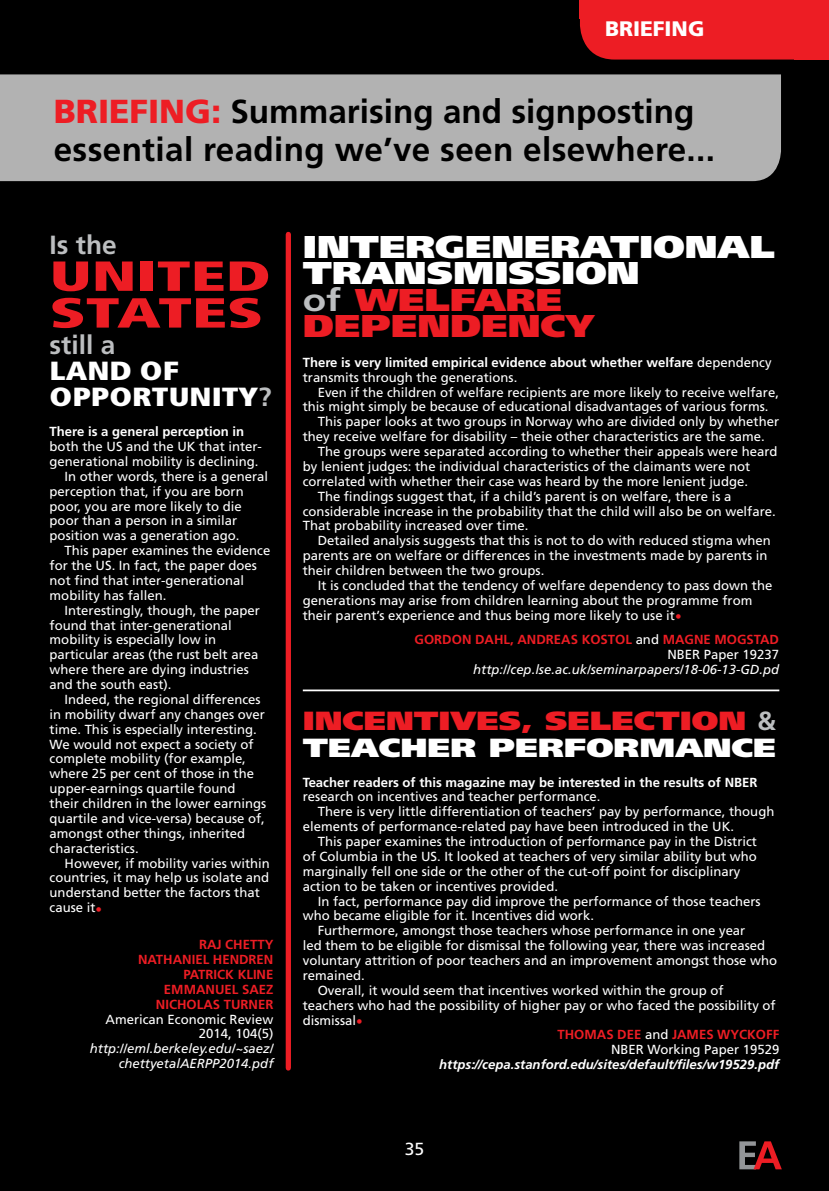
<style>
.page{position:relative;width:829px;height:1191px;background:#fff}
.page>*{position:absolute;margin:0;border:0;box-sizing:border-box;transform-origin:0 0}
.t1{font:900 condensed 42px/36.8px "Frutiger";color:#ed1d24;scale:1.55 1}
.t2{font:700 33.25px/38.5px "Frutiger";letter-spacing:.01em;color:#000}
.t3{font:900 31.5px/26.2px "Frutiger";color:#fff;scale:1.22 1}
.t4{font:900 26.25px/26.2px "Frutiger";color:#ed1d24;scale:1.24 1}
.t5{font:900 condensed 26.25px/26.2px "Frutiger";color:#fff;scale:1.23 1}
.t6{font:700 26.25px "Frutiger";color:#bcbec0}
.t7{font:900 21px "Frutiger";color:#fff}
.t8{font:17.5px "Frutiger";color:#fff}
.t9{font:13.12px/14.9px "Frutiger";color:#fff;text-align:right}
.t10{font:700 13.12px/14.9px "Frutiger";color:#fff}
.t11{font:700 13.12px/14.9px "Frutiger";color:#ed1d24;text-align:right}
.t12{font:italic 13.12px/14.9px "Frutiger";color:#fff;text-align:right}
.t13{font:italic 700 13.12px "Frutiger";color:#fff}
.s1{font-weight:900;color:#ed1d24}
.s2{font-weight:700;font-stretch:normal;color:#bcbec0}
.s3{color:#ed1d24}
.s4{font-weight:700;color:#bcbec0}
.s5{font-weight:400}
.s6{font-weight:400;color:#fff}
.s7{color:#fff}
</style>
<div class="page">
<div style="left:0;top:0;width:828px;height:1191px;background:#000"></div>
<div style="left:580px;top:0;width:248px;height:60px;background:#ed1d24"></div>
<svg style="left:739px;top:1141px;width:42px;height:28px"></svg>
<div style="left:0;top:74px;width:780px;height:107px;background:#b2b2b2"></div>
<hr style="left:303px;top:689px;width:476px;height:2px;background:#fff">
<div style="left:286px;top:234px;width:5px;height:834px;background:#ed1d24"></div>
<h3 class="t7" style="left:605px;top:16px;width:101px">BRIEFING</h3>
<h2 class="t2" style="left:54px;top:92px;width:662px"><span class="s1">BRIEFING:</span> Summarising and signposting essential reading we’ve seen elsewhere...</h2>
<h3 class="t6" style="left:50px;top:229px;width:69px">Is the</h3>
<h1 class="t1" style="left:50px;top:257px;width:144px">UNITED<br>STATES</h1>
<h3 class="t6" style="left:50px;top:329px;width:67px">still a</h3>
<h3 class="t5" style="left:50px;top:358px;width:182px">LAND OF<br>OPPORTUNITY<span class="s2">?</span></h3>
<p class="t10" style="left:50px;top:424px;width:196px">There is a general perception in</p>
<p class="t9" style="left:50px;top:439px;width:213px">both the US and the UK that inter-</p>
<p class="t9" style="left:50px;top:454px;width:210px">generational mobility is declining.</p>
<p class="t9" style="left:64px;top:469px;width:205px">In other words, there is a general</p>
<p class="t9" style="left:50px;top:484px;width:196px">perception that, if you are born</p>
<p class="t9" style="left:50px;top:498px;width:194px">poor, you are more likely to die</p>
<p class="t9" style="left:50px;top:513px;width:189px">poor than a person in a similar</p>
<p class="t9" style="left:50px;top:528px;width:191px">position was a generation ago.</p>
<p class="t9" style="left:64px;top:543px;width:207px">This paper examines the evidence</p>
<p class="t9" style="left:50px;top:558px;width:209px">for the US. In fact, the paper does</p>
<p class="t9" style="left:50px;top:573px;width:196px">not find that inter-generational</p>
<p class="t9" style="left:50px;top:588px;width:118px">mobility has fallen.</p>
<p class="t9" style="left:64px;top:602px;width:197px">Interestingly, though, the paper</p>
<p class="t9" style="left:50px;top:617px;width:184px">found that inter-generational</p>
<p class="t9" style="left:50px;top:632px;width:168px">mobility is especially low in</p>
<p class="t9" style="left:50px;top:647px;width:210px">particular areas (the rust belt area</p>
<p class="t9" style="left:50px;top:662px;width:201px">where there are dying industries</p>
<p class="t9" style="left:50px;top:677px;width:123px">and the south east).</p>
<p class="t9" style="left:64px;top:692px;width:197px">Indeed, the regional differences</p>
<p class="t9" style="left:50px;top:707px;width:217px">in mobility dwarf any changes over</p>
<p class="t9" style="left:50px;top:721px;width:209px">time. This is especially interesting.</p>
<p class="t9" style="left:50px;top:736px;width:205px">We would not expect a society of</p>
<p class="t9" style="left:50px;top:751px;width:198px">complete mobility (for example,</p>
<p class="t9" style="left:50px;top:766px;width:206px">where 25 per cent of those in the</p>
<p class="t9" style="left:50px;top:781px;width:187px">upper-earnings quartile found</p>
<p class="t9" style="left:50px;top:796px;width:218px">their children in the lower earnings</p>
<p class="t9" style="left:50px;top:811px;width:217px">quartile and vice-versa) because of,</p>
<p class="t9" style="left:50px;top:826px;width:197px">amongst other things, inherited</p>
<p class="t9" style="left:50px;top:840px;width:90px">characteristics.</p>
<p class="t9" style="left:64px;top:855px;width:207px">However, if mobility varies within</p>
<p class="t9" style="left:50px;top:870px;width:221px">countries, it may help us isolate and</p>
<p class="t9" style="left:50px;top:885px;width:212px">understand better the factors that</p>
<p class="t9" style="left:50px;top:900px;width:54px">cause it<span class="s3">•</span></p>
<p class="t11" style="left:138px;top:937px;width:137px">RAJ CHETTY<br>NATHANIEL HENDREN<br>PATRICK KLINE<br>EMMANUEL SAEZ<br>NICHOLAS TURNER</p>
<p class="t9" style="left:106px;top:1011px;width:169px">American Economic Review<br>2014, 104(5)</p>
<p class="t12" style="left:90px;top:1041px;width:185px">http://eml.berkeley.edu/~saez/ chettyetalAERPP2014.pdf</p>
<h3 class="t3" style="left:303px;top:234px;width:388px">INTERGENERATIONAL<br>TRANSMISSION<br><span class="s4">of</span> <span class="s3">WELFARE<br>DEPENDENCY</span></h3>
<p class="t10" style="left:303px;top:355px;width:470px">There is very limited empirical evidence about whether welfare <span class="s5">dependency transmits through the generations.</span></p>
<p class="t9" style="left:317px;top:384px;width:463px">Even if the children of welfare recipients are more likely to receive welfare,</p>
<p class="t9" style="left:303px;top:399px;width:467px">this might simply be because of educational disadvantages of various forms.</p>
<p class="t9" style="left:317px;top:414px;width:463px">This paper looks at two groups in Norway who are divided only by whether</p>
<p class="t9" style="left:303px;top:429px;width:463px">they receive welfare for disability – theie other characteristics are the same.</p>
<p class="t9" style="left:317px;top:444px;width:461px">The groups were separated according to whether their appeals were heard</p>
<p class="t9" style="left:303px;top:459px;width:449px">by lenient judges: the individual characteristics of the claimants were not</p>
<p class="t9" style="left:303px;top:474px;width:446px">correlated with whether their case was heard by the more lenient judge.</p>
<p class="t9" style="left:317px;top:489px;width:415px">The findings suggest that, if a child’s parent is on welfare, there is a</p>
<p class="t9" style="left:303px;top:503px;width:474px">considerable increase in the probability that the child will also be on welfare.</p>
<p class="t9" style="left:303px;top:518px;width:227px">That probability increased over time.</p>
<p class="t9" style="left:317px;top:533px;width:454px">Detailed analysis suggests that this is not to do with reduced stigma when</p>
<p class="t9" style="left:303px;top:548px;width:466px">parents are on welfare or differences in the investments made by parents in</p>
<p class="t9" style="left:303px;top:563px;width:243px">their children between the two groups.</p>
<p class="t9" style="left:317px;top:578px;width:456px">It is concluded that the tendency of welfare dependency to pass down the</p>
<p class="t9" style="left:303px;top:593px;width:451px">generations may arise from children learning about the programme from</p>
<p class="t9" style="left:303px;top:608px;width:380px">their parent’s experience and thus being more likely to use it<span class="s3">•</span></p>
<p class="t11" style="left:414px;top:632px;width:366px">GORDON DAHL, ANDREAS KOSTOL <span class="s6">and</span> MAGNE MOGSTAD<br><span class="s6">NBER Paper 19237</span></p>
<p class="t12" style="left:473px;top:662px;width:307px">http://cep.lse.ac.uk/seminarpapers/18-06-13-GD.pd</p>
<h3 class="t4" style="left:303px;top:708px;width:383px">INCENTIVES, SELECTION <span class="s4">&amp;<br></span><span class="s7">TEACHER PERFORMANCE</span></h3>
<p class="t10" style="left:303px;top:774px;width:456px">Teacher readers of this magazine may be interested in the results of NBER</p>
<p class="t9" style="left:303px;top:789px;width:299px">research on incentives and teacher performance.</p>
<p class="t9" style="left:317px;top:804px;width:458px">There is very little differentiation of teachers’ pay by performance, though</p>
<p class="t9" style="left:303px;top:819px;width:433px">elements of performance-related pay have been introduced in the UK.</p>
<p class="t9" style="left:317px;top:834px;width:441px">This paper examines the introduction of performance pay in the District</p>
<p class="t9" style="left:303px;top:849px;width:455px">of Columbia in the US. It looked at teachers of very similar ability but who</p>
<p class="t9" style="left:303px;top:863px;width:439px">marginally fell one side or the other of the cut-off point for disciplinary</p>
<p class="t9" style="left:303px;top:878px;width:257px">action to be taken or incentives provided.</p>
<p class="t9" style="left:317px;top:893px;width:444px">In fact, performance pay did improve the performance of those teachers</p>
<p class="t9" style="left:303px;top:908px;width:293px">who became eligible for it. Incentives did work.</p>
<p class="t9" style="left:317px;top:923px;width:429px">Furthermore, amongst those teachers whose performance in one year</p>
<p class="t9" style="left:303px;top:938px;width:463px">led them to be eligible for dismissal the following year, there was increased</p>
<p class="t9" style="left:303px;top:953px;width:476px">voluntary attrition of poor teachers and an improvement amongst those who</p>
<p class="t9" style="left:303px;top:968px;width:64px">remained.</p>
<p class="t9" style="left:317px;top:982px;width:407px">Overall, it would seem that incentives worked within the group of</p>
<p class="t9" style="left:303px;top:997px;width:474px">teachers who had the possibility of higher pay or who faced the possibility of</p>
<p class="t9" style="left:303px;top:1012px;width:61px">dismissal<span class="s3">•</span></p>
<p class="t11" style="left:557px;top:1027px;width:223px">THOMAS DEE <span class="s6">and</span> JAMES WYCKOFF</p>
<p class="t9" style="left:611px;top:1042px;width:170px">NBER Working Paper 19529</p>
<p class="t13" style="left:439px;top:1056px;width:341px">https://cepa.stanford.edu/sites/default/files/w19529.pdf</p>
<h3 class="t8" style="left:404px;top:1138px;width:21px">35</h3>
</div>
